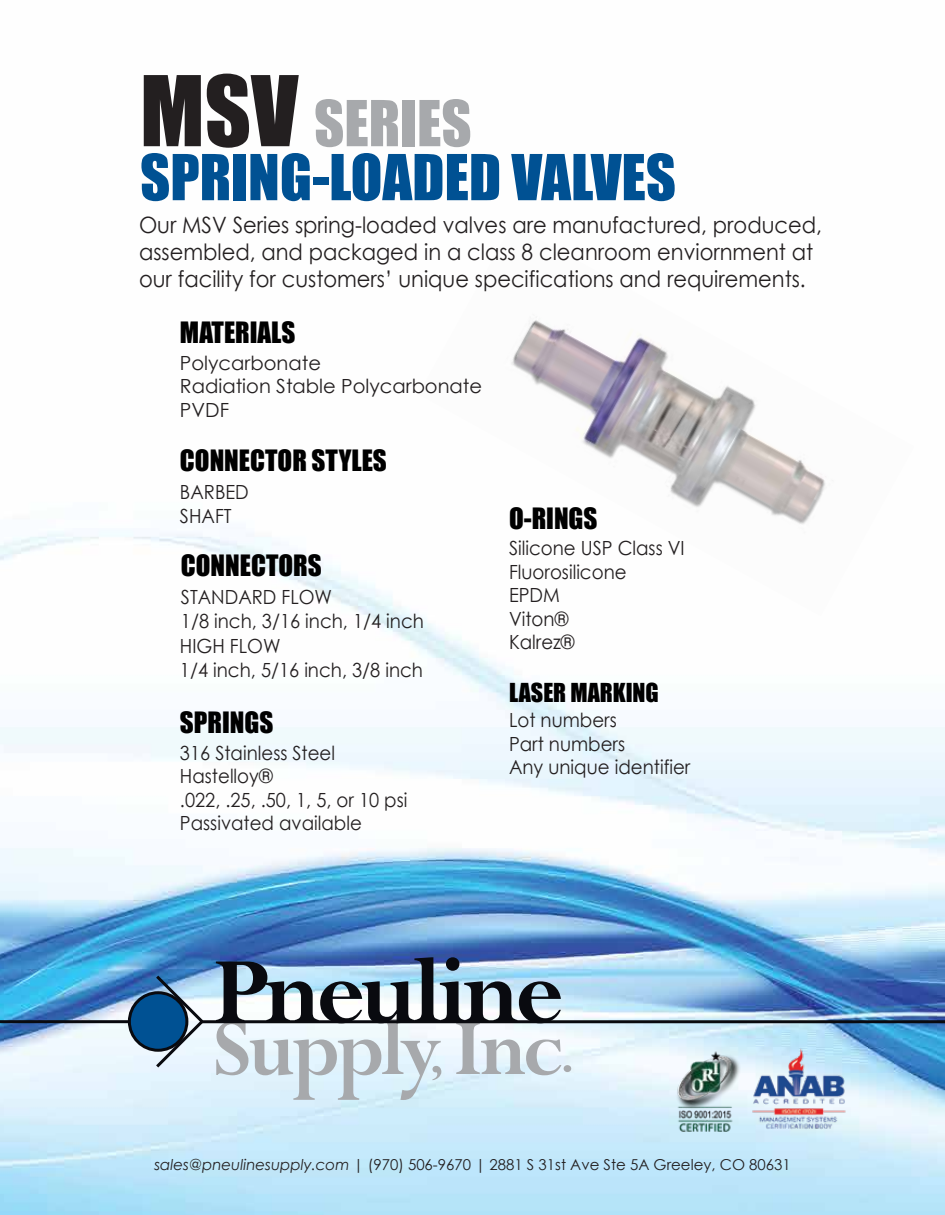
<style>
.page{position:relative;width:945px;height:1215px;background:#fff}
.page>*{position:absolute;margin:0;border:0;box-sizing:border-box;transform-origin:0 0}
.t1{font:58.5px/54px "Impact";color:#005193}
.t2{font:700 46.95px "Perpetua";color:#a7a9ac;scale:1.09 1}
.t3{font:27px "Impact";color:#000}
.t4{font:24px "Impact";color:#000}
.t5{font:22.5px/27px "Century Gothic";color:#231f20;scale:.94 1}
.t6{font:19.5px/23.4px "Century Gothic";color:#231f20;scale:.94 1}
.t7{font:19.5px/23.4px "Century Gothic";color:#231f20}
.t8{font:15px "Century Gothic";color:#231f20}
.s1{font-size:90px;color:#231f20}
.s2{color:#a7a9ac}
.s3{font-style:italic}
</style>
<div class="page">
<img style="left:0;top:530px;width:945px;height:685px">
<img style="left:418px;top:320px;width:496px;height:296px">
<div style="left:129px;top:993px;width:58px;height:57px;background:#005193;border-radius:50%"></div>
<div style="left:128px;top:991px;width:60px;height:61px;border:3px solid #090a0f;border-radius:50%"></div>
<svg style="left:153px;top:972px;width:53px;height:99px"></svg>
<hr style="left:201px;top:1020px;width:744px;height:3px;background:#090a0f">
<hr style="left:0;top:1020px;width:129px;height:3px;background:#090a0f">
<svg style="left:216px;top:957px;width:345px;height:143px"></svg>
<img style="left:751px;top:1037px;width:96px;height:97px">
<img style="left:666px;top:1047px;width:85px;height:87px">
<h1 class="t1" style="left:140px;top:95px;width:537px"><span class="s1">MSV</span> <span class="s2">SERIES<br></span>SPRING-LOADED VALVES</h1>
<p class="t5" style="left:139px;top:211px;width:728px">Our MSV Series spring-loaded valves are manufactured, produced, assembled, and packaged in a class 8 cleanroom enviornment at our facility for customers’ unique specifications and requirements.</p>
<h3 class="t3" style="left:180px;top:312px;width:117px">MATERIALS</h3>
<p class="t7" style="left:180px;top:351px;width:304px">Polycarbonate<br>Radiation Stable Polycarbonate<br>PVDF</p>
<h3 class="t3" style="left:180px;top:439px;width:208px">CONNECTOR STYLES</h3>
<p class="t6" style="left:180px;top:480px;width:75px">BARBED<br>SHAFT</p>
<h3 class="t3" style="left:181px;top:544px;width:142px">CONNECTORS</h3>
<p class="t6" style="left:181px;top:585px;width:260px">STANDARD FLOW<br>1/8 inch, 3/16 inch, 1/4 inch</p>
<p class="t6" style="left:180px;top:634px;width:260px">HIGH FLOW<br>1/4 inch, 5/16 inch, 3/8 inch</p>
<h3 class="t3" style="left:180px;top:702px;width:95px">SPRINGS</h3>
<p class="t6" style="left:180px;top:741px;width:244px">316 Stainless Steel<br>Hastelloy®<br>.022, .25, .50, 1, 5, or 10 psi<br>Passivated available</p>
<h3 class="t3" style="left:509px;top:497px;width:90px">O-RINGS</h3>
<p class="t6" style="left:509px;top:536px;width:188px">Silicone USP Class VI<br>Fluorosilicone<br>EPDM<br>Viton®<br>Kalrez®</p>
<p class="t4" style="left:509px;top:674px;width:151px">LASER MARKING</p>
<p class="t6" style="left:509px;top:708px;width:194px">Lot numbers<br>Part numbers<br>Any unique identifier</p>
<h2 class="t2" style="left:561px;top:1028px;width:14px">.</h2>
<p class="t8" style="left:154px;top:1154px;width:638px"><span class="s3">sales@pneulinesupply.com |</span> (970) 506-9670 | 2881 S 31st Ave Ste 5A Greeley, CO 80631</p>
</div>
